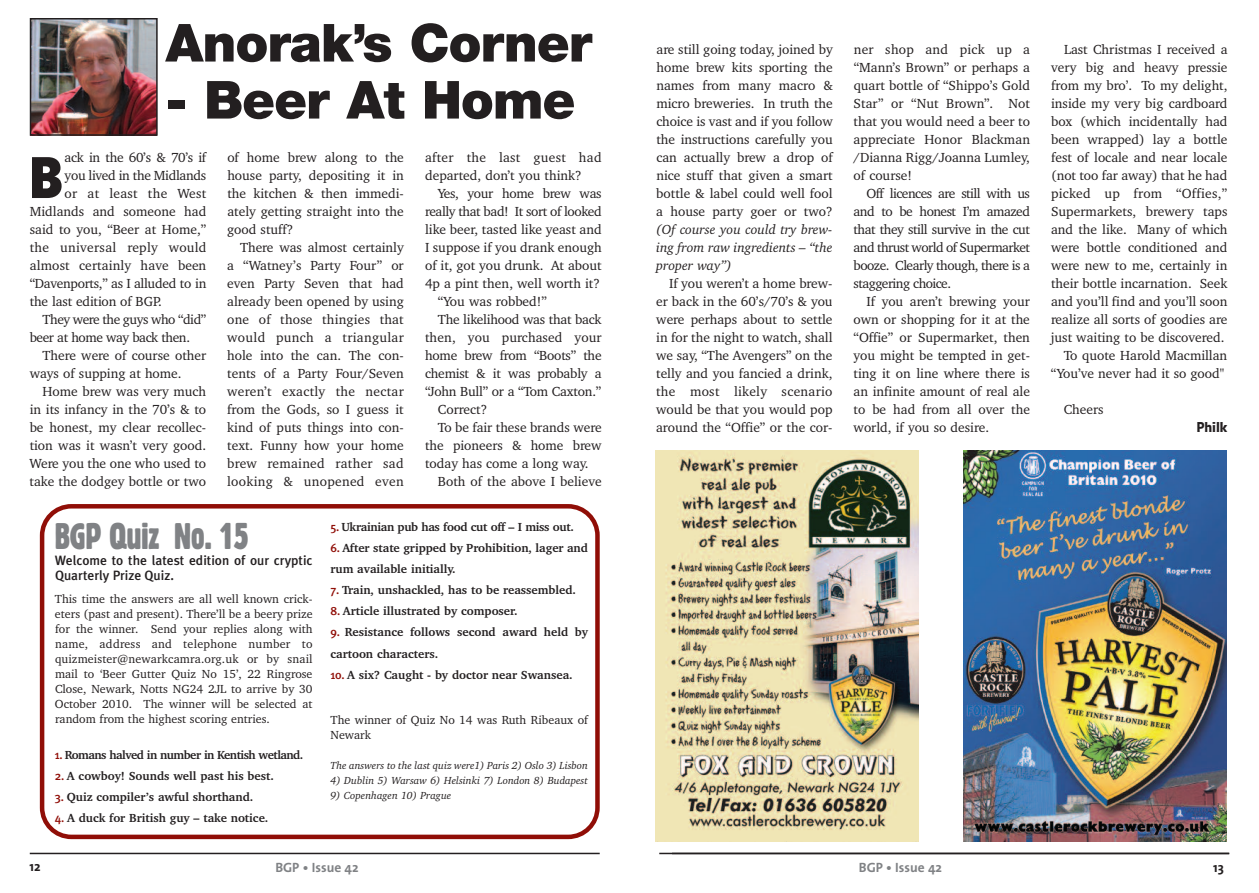
<style>
.page{position:relative;width:1259px;height:893px;background:#fff}
.page>*{position:absolute;margin:0;border:0;box-sizing:border-box;transform-origin:0 0}
.t1{font:900 condensed 57.45px "Flyer";color:#231f20}
.t2{font:900 52.5px "Helvetica Neue";letter-spacing:-.02em;color:#231f20}
.t3{font:36px "Gothic 821 Condensed BT";letter-spacing:-.02em;color:#808285;scale:.95 1}
.t4{font:13.5px/18px "Charter IT Cby BT";color:#231f20;text-align:justify}
.t5{font:13.5px "Charter IT Cby BT";letter-spacing:-.02em;color:#231f20}
.t6{font:italic 13.5px/18px "Charter IT Cby BT";color:#231f20;text-align:justify}
.t7{font:500 13.5px/15.6px "Meta Plus";color:#231f20}
.t8{font:13.5px "Charter IT Cby BT";letter-spacing:-.035em;color:#231f20}
.t9{font:13.5px "Charter IT Cby BT";letter-spacing:.02em;color:#231f20}
.t10{font:13.5px "Charter IT Cby BT";letter-spacing:-.03em;color:#231f20}
.t11{font:700 13.5px "The Sans";color:#808285}
.t12{font:13.5px "Charter IT Cby BT";letter-spacing:-.025em;color:#231f20}
.t13{font:900 13.5px "Balance";color:#231f20}
.t14{font:700 13.5px "The Sans";color:#231f20}
.t15{font:12px/15px "Charter IT Cby BT";color:#231f20;text-align:justify}
.t16{font:700 12px/21px "Charter IT Cby BT";color:#231f20}
.t17{font:700 12px "Charter IT Cby BT";letter-spacing:-.04em;color:#231f20}
.t18{font:700 12px "Charter IT Cby BT";letter-spacing:-.025em;color:#231f20}
.t19{font:italic 10.5px "Charter IT Cby BT";color:#231f20}
.s1{font-family:"Meta Plus";font-weight:500;color:#900e07}
</style>
<div class="page">
<hr style="left:659px;top:853px;width:570px;height:1px;background:#231f20">
<hr style="left:30px;top:853px;width:570px;height:1px;background:#231f20">
<img style="left:33px;top:21px;width:122px;height:112px">
<div style="left:30px;top:18px;width:128px;height:118px;border:2px solid #231f20"></div>
<svg style="left:40px;top:504px;width:560px;height:335px"></svg>
<img style="left:655px;top:450px;width:264px;height:391px">
<img style="left:963px;top:450px;width:264px;height:391px">
<h2 class="t2" style="left:165px;top:24px;width:428px">Anorak’s Corner</h2>
<h2 class="t2" style="left:166px;top:81px;width:411px">- Beer At Home</h2>
<h1 class="t1" style="left:30px;top:157px;width:34px">B</h1>
<p class="t5" style="left:65px;top:152px;width:143px">ack in the 60’s &amp; 70’s if</p>
<p class="t5" style="left:65px;top:170px;width:143px">you lived in the Midlands</p>
<p class="t9" style="left:65px;top:188px;width:143px">or at least the West</p>
<p class="t4" style="left:30px;top:203px;width:178px">Midlands and someone had</p>
<p class="t4" style="left:30px;top:221px;width:178px">said to you, “Beer at Home,”</p>
<p class="t9" style="left:30px;top:242px;width:178px">the universal reply would</p>
<p class="t4" style="left:30px;top:257px;width:178px">almost certainly have been</p>
<p class="t5" style="left:30px;top:278px;width:178px">“Davenports,” as I alluded to in</p>
<p class="t4" style="left:30px;top:293px;width:134px">the last edition of BGP.</p>
<p class="t8" style="left:43px;top:314px;width:165px">They were the guys who “did”</p>
<p class="t8" style="left:30px;top:332px;width:162px">beer at home way back then.</p>
<p class="t4" style="left:42px;top:347px;width:165px">There were of course other</p>
<p class="t4" style="left:30px;top:365px;width:153px">ways of supping at home.</p>
<p class="t4" style="left:42px;top:383px;width:165px">Home brew was very much</p>
<p class="t4" style="left:30px;top:401px;width:178px">in its infancy in the 70’s &amp; to</p>
<p class="t4" style="left:30px;top:419px;width:178px">be honest, my clear recollec-</p>
<p class="t4" style="left:30px;top:437px;width:178px">tion was it wasn’t very good.</p>
<p class="t4" style="left:30px;top:455px;width:178px">Were you the one who used to</p>
<p class="t4" style="left:30px;top:473px;width:178px">take the dodgey bottle or two</p>
<p class="t4" style="left:227px;top:149px;width:178px">of home brew along to the house party, depositing it in the kitchen &amp; then immedi&shy;ately getting straight into the good stuff?</p>
<p class="t4" style="left:227px;top:239px;width:178px;text-indent:13px">There was almost certainly a “Watney’s Party Four” or even Party Seven that had already been opened by using one of those thingies that would punch a triangular hole into the can. The con&shy;tents of a Party Four/Seven weren’t exactly the nectar from the Gods, so I guess it kind of puts things into con&shy;text. Funny how your home brew remained rather sad looking &amp; unopened even</p>
<p class="t4" style="left:425px;top:149px;width:178px">after the last guest had departed, don’t you think?</p>
<p class="t12" style="left:438px;top:188px;width:165px">Yes, your home brew was</p>
<p class="t10" style="left:425px;top:206px;width:178px">really that bad! It sort of looked</p>
<p class="t4" style="left:425px;top:221px;width:178px">like beer, tasted like yeast and</p>
<p class="t4" style="left:425px;top:239px;width:178px">I suppose if you drank enough</p>
<p class="t4" style="left:425px;top:257px;width:178px">of it, got you drunk. At about</p>
<p class="t4" style="left:425px;top:275px;width:176px">4p a pint then, well worth it?</p>
<p class="t4" style="left:438px;top:293px;width:111px">“You was robbed!”</p>
<p class="t4" style="left:438px;top:311px;width:165px">The likelihood was that back</p>
<p class="t4" style="left:425px;top:329px;width:178px">then, you purchased your</p>
<p class="t4" style="left:425px;top:347px;width:178px">home brew from “Boots” the</p>
<p class="t4" style="left:425px;top:365px;width:178px">chemist &amp; it was probably a</p>
<p class="t4" style="left:425px;top:383px;width:178px">“John Bull” or a “Tom Caxton.”</p>
<p class="t4" style="left:438px;top:401px;width:51px">Correct?</p>
<p class="t4" style="left:438px;top:419px;width:165px">To be fair these brands were</p>
<p class="t4" style="left:425px;top:437px;width:178px">the pioneers &amp; home brew</p>
<p class="t4" style="left:425px;top:455px;width:165px">today has come a long way.</p>
<p class="t4" style="left:438px;top:473px;width:165px">Both of the above I believe</p>
<h3 class="t3" style="left:55px;top:523px;width:206px">BGP Quiz No. 15</h3>
<p class="t7" style="left:55px;top:552px;width:259px">Welcome to the latest edition of our cryptic<br>Quarterly Prize Quiz.</p>
<p class="t15" style="left:55px;top:592px;width:259px">This time the answers are all well known crick&shy;eters (past and present). There’ll be a beery prize for the winner. Send your replies along with name, address and telephone number to quizmeister@newarkcamra.org.uk or by snail mail to ‘Beer Gutter Quiz No 15’, 22 Ringrose Close, Newark, Notts NG24 2JL to arrive by 30<br>October 2010. The winner will be selected at random from the highest scoring entries.</p>
<p class="t17" style="left:55px;top:750px;width:250px"><span class="s1">1.</span> Romans halved in number in Kentish wetland.</p>
<p class="t16" style="left:55px;top:766px;width:220px"><span class="s1">2.</span> A cowboy! Sounds well past his best.</p>
<p class="t16" style="left:55px;top:787px;width:200px"><span class="s1">3.</span> Quiz compiler’s awful shorthand.</p>
<p class="t16" style="left:55px;top:808px;width:215px"><span class="s1">4.</span> A duck for British guy – take notice.</p>
<p class="t18" style="left:330px;top:523px;width:245px"><span class="s1">5.</span> Ukrainian pub has food cut off – I miss out.</p>
<p class="t16" style="left:330px;top:539px;width:259px"><span class="s1">6.</span> After state gripped by Prohibition, lager and rum available initially.</p>
<p class="t16" style="left:330px;top:581px;width:247px"><span class="s1">7.</span> Train, unshackled, has to be reassembled.</p>
<p class="t16" style="left:330px;top:602px;width:189px"><span class="s1">8.</span> Article illustrated by composer.</p>
<p class="t16" style="left:330px;top:623px;width:259px"><span class="s1">9.</span> Resistance follows second award held by cartoon characters.</p>
<p class="t16" style="left:330px;top:665px;width:244px"><span class="s1">10.</span> A six? Caught - by doctor near Swansea.</p>
<p class="t15" style="left:330px;top:713px;width:259px">The winner of Quiz No 14 was Ruth Ribeaux of<br>Newark</p>
<p class="t19" style="left:330px;top:761px;width:259px">The answers to the last quiz were1) Paris 2) Oslo 3) Lisbon</p>
<p class="t19" style="left:330px;top:776px;width:259px">4) Dublin 5) Warsaw 6) Helsinki 7) London 8) Budapest</p>
<p class="t19" style="left:330px;top:791px;width:122px">9) Copenhagen 10) Prague</p>
<p class="t14" style="left:29px;top:861px;width:13px">12</p>
<p class="t11" style="left:275px;top:862px;width:85px">BGP • Issue 42</p>
<p class="t4" style="left:656px;top:42px;width:178px">are still going today, joined by home brew kits sporting the names from many macro &amp; micro breweries. In truth the choice is vast and if you follow the instructions carefully you can actually brew a drop of nice stuff that given a smart bottle &amp; label could well fool a house party goer or two?</p>
<p class="t6" style="left:656px;top:221px;width:178px">(Of course you could try brew&shy;ing from raw ingredients – “the proper way”)</p>
<p class="t4" style="left:656px;top:275px;width:178px;text-indent:13px">If you weren’t a home brew&shy;er back in the 60’s/70’s &amp; you were perhaps about to settle in for the night to watch, shall we say, “The Avengers” on the telly and you fancied a drink, the most likely scenario would be that you would pop around the “Offie” or the cor-</p>
<p class="t4" style="left:853px;top:41px;width:178px">ner shop and pick up a “Mann’s Brown” or perhaps a quart bottle of “Shippo’s Gold Star” or “Nut Brown”. Not that you would need a beer to appreciate Honor Blackman /Dianna Rigg/Joanna Lumley, of course!</p>
<p class="t4" style="left:853px;top:185px;width:178px;text-indent:13px">Off licences are still with us and to be honest I’m amazed that they still survive in the cut and thrust world of Supermarket booze. Clearly though, there is a staggering choice.</p>
<p class="t4" style="left:853px;top:293px;width:178px;text-indent:13px">If you aren’t brewing your own or shopping for it at the “Offie” or Supermarket, then you might be tempted in get&shy;ting it on line where there is an infinite amount of real ale to be had from all over the world, if you so desire.</p>
<p class="t4" style="left:1051px;top:41px;width:178px;text-align:right">Last Christmas I received a very big and heavy pressie from my bro’. To my delight, inside my very big cardboard box (which incidentally had been wrapped) lay a bottle fest of locale and near locale (not too far away) that he had picked up from “Offies,”<br>Supermarkets, brewery taps and the like. Many of which were bottle conditioned and were new to me, certainly in their bottle incarnation. Seek and you’ll find and you’ll soon realize all sorts of goodies are just waiting to be discovered.<br>To quote Harold Macmillan “You’ve never had it so good"</p>
<p class="t4" style="left:1063px;top:401px;width:41px">Cheers</p>
<p class="t13" style="left:1196px;top:419px;width:32px">Philk</p>
<p class="t11" style="left:859px;top:862px;width:85px">BGP • Issue 42</p>
<p class="t14" style="left:1213px;top:862px;width:12px">13</p>
</div>
